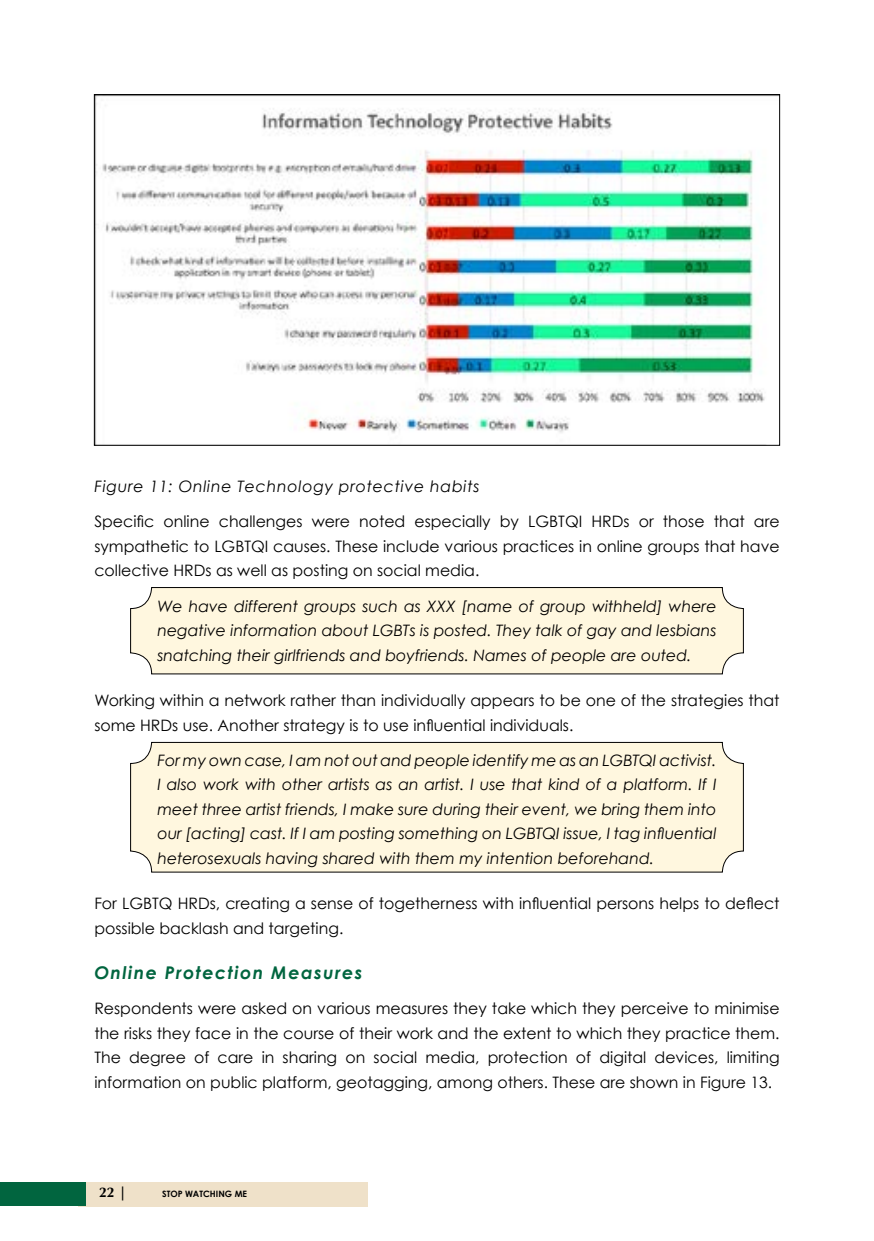
<style>
.page{position:relative;width:874px;height:1241px;background:#fff}
.page>*{position:absolute;margin:0;border:0;box-sizing:border-box;transform-origin:0 0}
.t1{font:italic 700 17.5px "Century Gothic";letter-spacing:.085em;color:#01653f}
.t2{font:15.75px/24.5px "Century Gothic";color:#000;text-align:justify}
.t3{font:italic 15.75px/24.5px "Century Gothic";color:#000;text-align:justify}
.t4{font:italic 15.75px "Century Gothic";letter-spacing:.045em;color:#000}
.t5{font:700 14px "Optima";color:#000}
.t6{font:700 8.75px "Century Gothic";color:#000}
</style>
<div class="page">
<div style="left:78px;top:1181px;width:289px;height:25px;background:#efe1c9"></div>
<div style="left:0;top:1181px;width:86px;height:24px;background:#01653f"></div>
<div style="left:130px;top:742px;width:613px;height:130px;background:#fff7df;border-radius:21px"></div>
<div style="left:130px;top:742px;width:613px;height:130px;border:1px solid #000;border-radius:21px"></div>
<div style="left:130px;top:587px;width:613px;height:86px;background:#fff7df;border-radius:21px"></div>
<div style="left:130px;top:587px;width:613px;height:87px;border:1px solid #000;border-radius:21px"></div>
<img style="left:96px;top:96px;width:681px;height:337px">
<p class="t4" style="left:94px;top:477px;width:386px">Figure 11: Online Technology protective habits</p>
<p class="t2" style="left:94px;top:509px;width:686px">Specific online challenges were noted especially by LGBTQI HRDs or those that are sympathetic to LGBTQI causes. These include various practices in online groups that have collective HRDs as well as posting on social media.</p>
<p class="t3" style="left:157px;top:593px;width:560px">We have different groups such as XXX [name of group withheld] where negative information about LGBTs is posted. They talk of gay and lesbians snatching their girlfriends and boyfriends. Names of people are outed.</p>
<p class="t2" style="left:94px;top:687px;width:686px">Working within a network rather than individually appears to be one of the strategies that some HRDs use. Another strategy is to use influential individuals.</p>
<p class="t3" style="left:157px;top:747px;width:560px">For my own case, I am not out and people identify me as an LGBTQI activist.<br>I also work with other artists as an artist. I use that kind of a platform. If I meet three artist friends, I make sure during their event, we bring them into our [acting] cast. If I am posting something on LGBTQI issue, I tag influential heterosexuals having shared with them my intention beforehand.</p>
<p class="t2" style="left:94px;top:890px;width:686px">For LGBTQ HRDs, creating a sense of togetherness with influential persons helps to deflect possible backlash and targeting.</p>
<p class="t1" style="left:94px;top:961px;width:270px">Online Protection Measures</p>
<p class="t2" style="left:94px;top:995px;width:686px">Respondents were asked on various measures they take which they perceive to minimise the risks they face in the course of their work and the extent to which they practice them.<br>The degree of care in sharing on social media, protection of digital devices, limiting information on public platform, geotagging, among others. These are shown in Figure 13.</p>
<p class="t5" style="left:99px;top:1183px;width:29px">22 |</p>
<p class="t6" style="left:162px;top:1187px;width:86px">STOP WATCHING ME</p>
</div>
